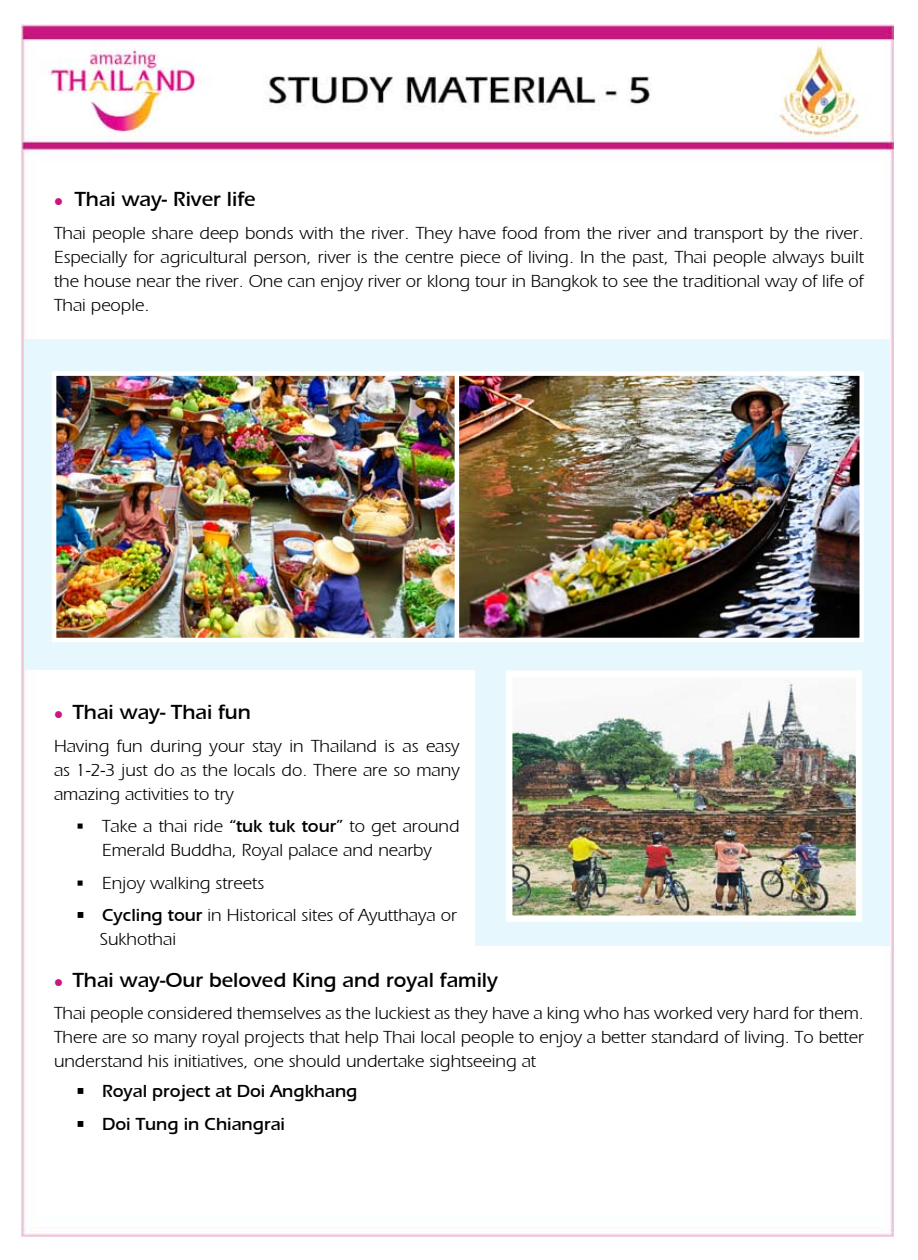
<style>
.page{position:relative;width:918px;height:1260px;background:#fff}
.page>*{position:absolute;margin:0;border:0;box-sizing:border-box;transform-origin:0 0}
.t1{font:21px "Aquiline Book Bold SWFTE";color:#000}
.t2{font:18px/24px "Aquiline Book Regular SWFTE";color:#000;text-align:justify}
.t3{font:18px "Aquiline Book Bold SWFTE";color:#000}
.s1{color:#ca1682}
.s2{font-family:"Aquiline Book Bold SWFTE"}
</style>
<div class="page">
<img style="left:22px;top:24px;width:872px;height:1211px">
<div style="left:475px;top:661px;width:415px;height:284px;background:#e6f8fd"></div>
<img style="left:513px;top:677px;width:342px;height:237px">
<div style="left:506px;top:670px;width:356px;height:251px;border:6px solid #fff"></div>
<div style="left:24px;top:339px;width:866px;height:330px;background:#e6f8fd"></div>
<img style="left:57px;top:376px;width:398px;height:261px">
<div style="left:52px;top:371px;width:408px;height:271px;border:4px solid #fff"></div>
<img style="left:460px;top:376px;width:399px;height:261px">
<div style="left:455px;top:371px;width:409px;height:271px;border:4px solid #fff"></div>
<p class="t1" style="left:54px;top:187px;width:203px"><span class="s1">●</span> Thai way- River life</p>
<p class="t2" style="left:54px;top:221px;width:812px">Thai people share deep bonds with the river. They have food from the river and transport by the river.<br>Especially for agricultural person, river is the centre piece of living. In the past, Thai people always built the house near the river. One can enjoy river or klong tour in Bangkok to see the traditional way of life of Thai people.</p>
<p class="t1" style="left:54px;top:700px;width:198px"><span class="s1">●</span> Thai way- Thai fun</p>
<p class="t2" style="left:54px;top:733px;width:407px">Having fun during your stay in Thailand is as easy as 1-2-3 just do as the locals do. There are so many amazing activities to try</p>
<p class="t2" style="left:75px;top:814px;width:386px;text-align:center">• Take a thai ride <span class="s2">“tuk tuk tour”</span> to get around<br>Emerald Buddha, Royal palace and nearby</p>
<p class="t2" style="left:75px;top:870px;width:191px">• Enjoy walking streets</p>
<p class="t2" style="left:100px;top:903px;width:359px;text-indent:-25px"><span class="s2">• Cycling tour</span> in Historical sites of Ayutthaya or<br>Sukhothai</p>
<p class="t1" style="left:54px;top:967px;width:445px"><span class="s1">●</span> Thai way-Our beloved King and royal family</p>
<p class="t2" style="left:54px;top:1000px;width:812px">Thai people considered themselves as the luckiest as they have a king who has worked very hard for them.<br>There are so many royal projects that help Thai local people to enjoy a better standard of living. To better understand his initiatives, one should undertake sightseeing at</p>
<p class="t3" style="left:75px;top:1080px;width:284px">• Royal project at Doi Angkhang</p>
<p class="t3" style="left:75px;top:1112px;width:212px">• Doi Tung in Chiangrai</p>
</div>
